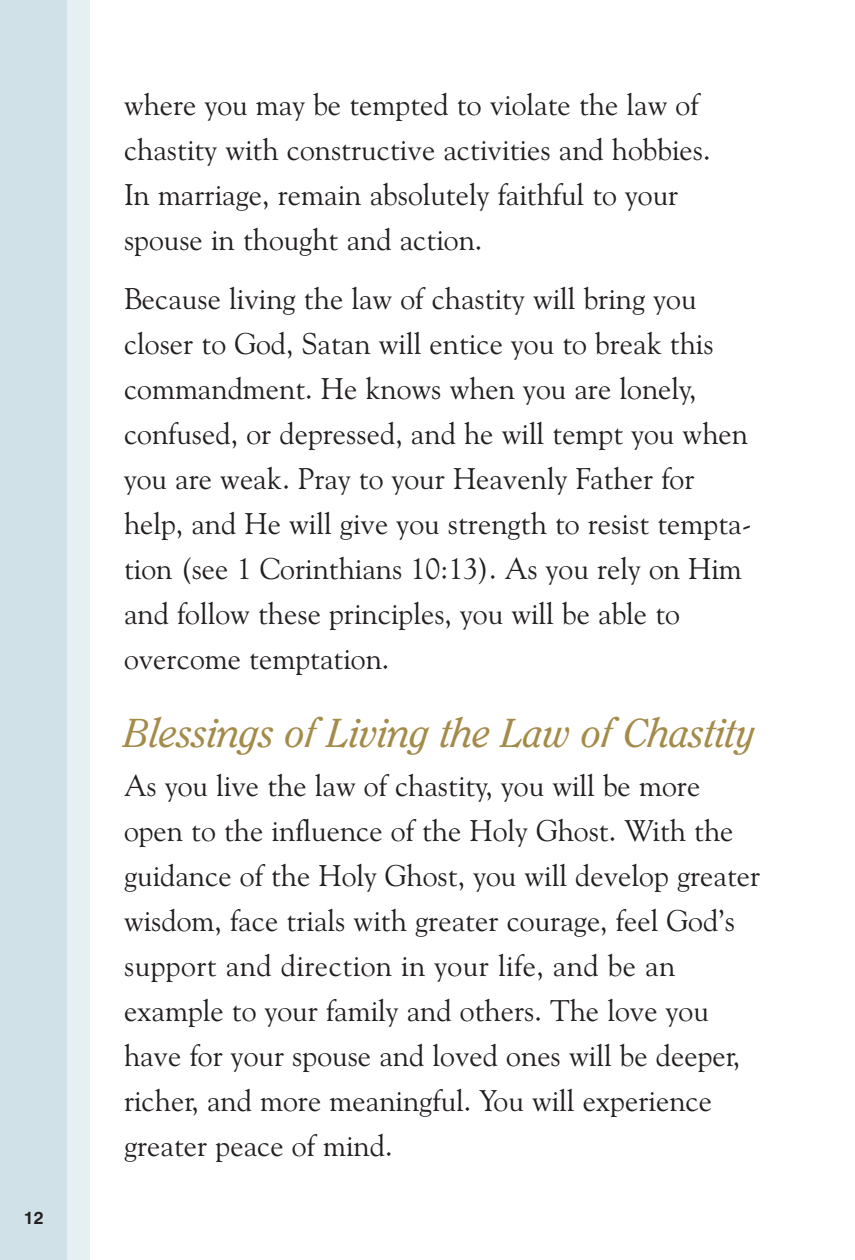
<style>
.page{position:relative;width:855px;height:1260px;background:#fff}
.page>*{position:absolute;margin:0;border:0;box-sizing:border-box;transform-origin:0 0}
.t1{font:italic 40px "Clearface IT Cby BT";letter-spacing:-.005em;color:#a48b4a}
.t2{font:30px/45px "Goudy Old Style BT";color:#231f20}
.t3{font:700 17.5px "Swiss 721 BT";color:#231f20}
</style>
<div class="page">
<div style="left:0;top:0;width:90px;height:1260px;background:#d0e1e8"></div>
<div style="left:68px;top:0;width:22px;height:1260px;background:#e6f0f3"></div>
<p class="t3" style="left:24px;top:1209px;width:21px">12</p>
<p class="t2" style="left:124px;top:83px;width:588px">where you may be tempted to violate the law of chastity with constructive activities and hobbies.<br>In marriage, remain absolutely faithful to your spouse in thought and action.</p>
<p class="t2" style="left:124px;top:277px;width:629px">Because living the law of chastity will bring you closer to God, Satan will entice you to break this commandment. He knows when you are lonely, confused, or depressed, and he will tempt you when you are weak. Pray to your Heavenly Father for help, and He will give you strength to resist tempta&shy;tion (see 1 Corinthians 10:13). As you rely on Him and follow these principles, you will be able to overcome temptation.</p>
<h1 class="t1" style="left:124px;top:713px;width:634px">Blessings of Living the Law of Chastity</h1>
<p class="t2" style="left:124px;top:764px;width:638px">As you live the law of chastity, you will be more open to the influence of the Holy Ghost. With the guidance of the Holy Ghost, you will develop greater wisdom, face trials with greater courage, feel God’s support and direction in your life, and be an example to your family and others. The love you have for your spouse and loved ones will be deeper, richer, and more meaningful. You will experience greater peace of mind.</p>
</div>
